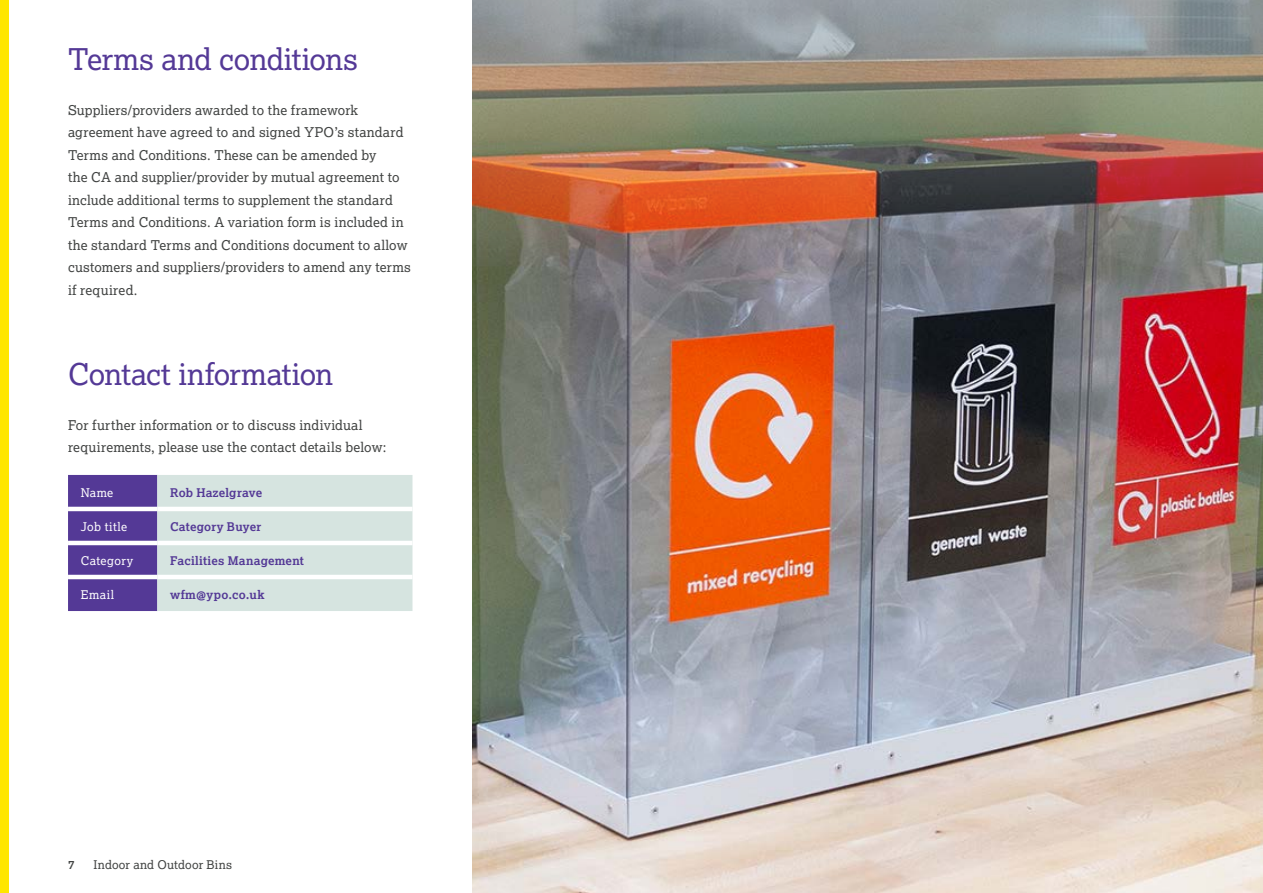
<style>
.page{position:relative;width:1263px;height:893px;background:#fff}
.page>*{position:absolute;margin:0;border:0;box-sizing:border-box;transform-origin:0 0}
.t1{font:30px "Lexia";letter-spacing:-.02em;color:#543996}
.t2{font:13.5px/22.5px "Lexia";letter-spacing:.01em;color:#404241}
.t3{font:700 12px "Lexia";letter-spacing:.02em;color:#543996}
.t4{font:12px "Lexia";letter-spacing:.03em;color:#fff}
.t5{font:12px "Lexia";letter-spacing:.01em;color:#404241}
.t6{font:700 12px "Lexia";color:#404241}
</style>
<div class="page">
<svg style="left:68px;top:475px;width:344px;height:136px;background:#b4b8cd"></svg>
<hr style="left:68px;top:507px;width:89px;height:4px;background:#fff">
<hr style="left:157px;top:507px;width:255px;height:4px;background:#fff">
<hr style="left:68px;top:541px;width:89px;height:4px;background:#fff">
<hr style="left:157px;top:541px;width:255px;height:4px;background:#fff">
<hr style="left:68px;top:575px;width:89px;height:4px;background:#fff">
<hr style="left:157px;top:575px;width:255px;height:4px;background:#fff">
<img style="left:472px;top:329px;width:791px;height:564px">
<img style="left:472px;top:0;width:791px;height:329px">
<div style="left:0;top:0;width:9px;height:893px;background:#ffe600"></div>
<h1 class="t1" style="left:68px;top:40px;width:291px">Terms and conditions</h1>
<p class="t2" style="left:68px;top:98px;width:344px">Suppliers/providers awarded to the framework agreement have agreed to and signed YPO’s standard Terms and Conditions. These can be amended by<br>the CA and supplier/provider by mutual agreement to include additional terms to supplement the standard Terms and Conditions. A variation form is included in the standard Terms and Conditions document to allow customers and suppliers/providers to amend any terms if required.</p>
<h1 class="t1" style="left:68px;top:355px;width:267px">Contact information</h1>
<p class="t2" style="left:68px;top:413px;width:320px">For further information or to discuss individual requirements, please use the contact details below:</p>
<p class="t4" style="left:81px;top:485px;width:34px">Name</p>
<p class="t3" style="left:170px;top:485px;width:94px">Rob Hazelgrave</p>
<p class="t4" style="left:81px;top:519px;width:48px">Job title</p>
<p class="t3" style="left:170px;top:519px;width:93px">Category Buyer</p>
<p class="t4" style="left:81px;top:553px;width:54px">Category</p>
<p class="t3" style="left:170px;top:553px;width:135px">Facilities Management</p>
<p class="t4" style="left:81px;top:587px;width:35px">Email</p>
<p class="t3" style="left:170px;top:587px;width:96px">wfm@ypo.co.uk</p>
<p class="t6" style="left:68px;top:857px;width:8px">7</p>
<p class="t5" style="left:94px;top:857px;width:140px">Indoor and Outdoor Bins</p>
</div>
